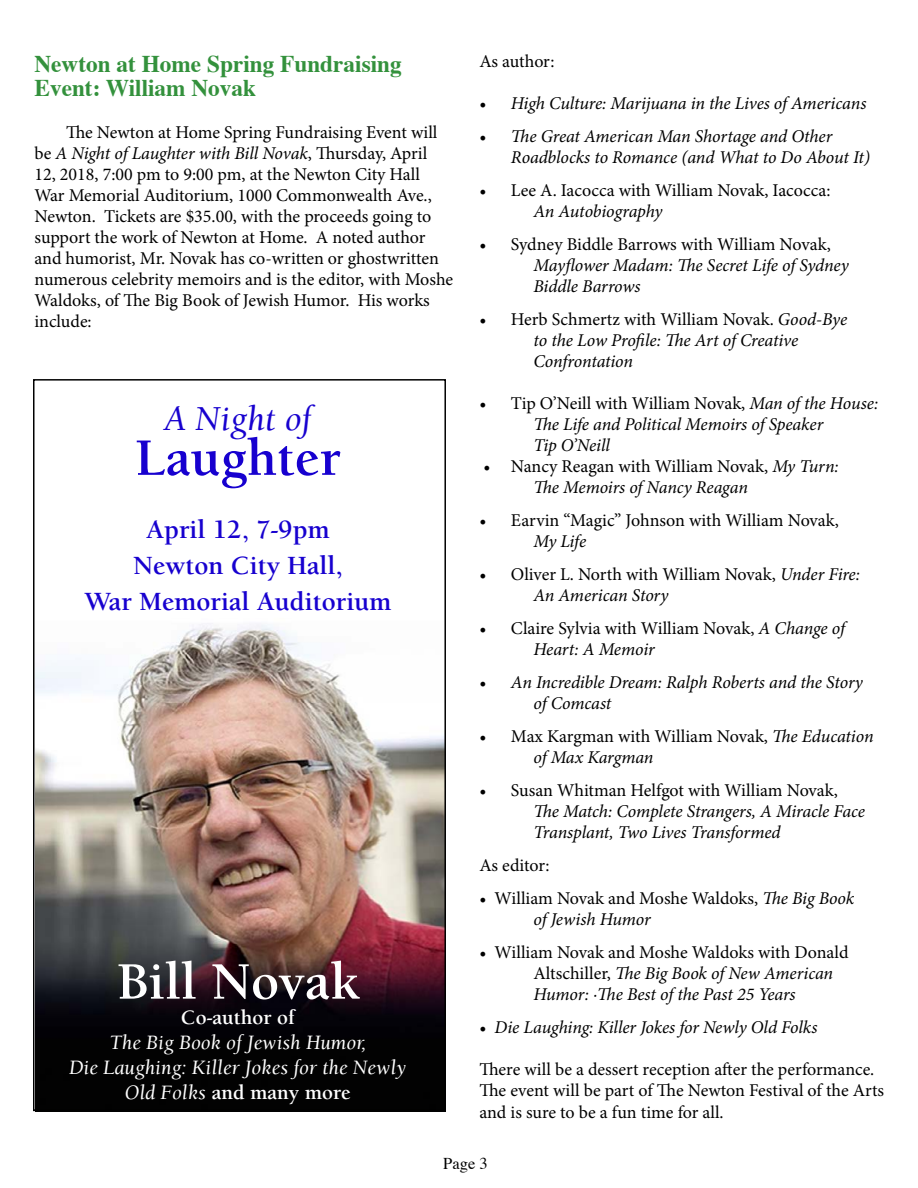
<style>
.page{position:relative;width:918px;height:1188px;background:#fff}
.page>*{position:absolute;margin:0;border:0;box-sizing:border-box;transform-origin:0 0}
.t1{font:700 54px "Berkeley";color:#fff}
.t2{font:700 54px "Berkeley";color:#1700cf}
.t3{font:italic 36px "Berkeley";color:#1700cf}
.t4{font:700 27px/36px "Berkeley";color:#1700cf;text-align:center}
.t5{font:700 24px/24px "Times";color:#33913c}
.t6{font:italic 21px/25.2px "Berkeley";color:#fff;text-align:center}
.t7{font:700 21px "Berkeley";color:#fff}
.t8{font:18px/21px "Minion Pro";letter-spacing:-.005em;color:#000}
.t9{font:italic 18px/21px "Minion Pro";letter-spacing:-.01em;color:#000}
.t10{font:16.5px "Times";color:#000}
.s1{font-style:italic}
.s2{font-weight:700;font-style:normal}
.s3{font-style:normal}
</style>
<div class="page">
<img style="left:36px;top:623px;width:407px;height:485px">
<div style="left:33px;top:379px;width:413px;height:732px;border:2px solid #000"></div>
<h3 class="t5" style="left:34px;top:49px;width:369px">Newton at Home Spring Fundraising<br>Event: William Novak</h3>
<p class="t8" style="left:34px;top:122px;width:420px;text-indent:32px">The Newton at Home Spring Fundraising Event will be <span class="s1">A Night of Laughter with Bill Novak</span>, Thursday, April 12, 2018, 7:00 pm to 9:00 pm, at the Newton City Hall War Memorial Auditorium, 1000 Commonwealth Ave., Newton. Tickets are $35.00, with the proceeds going to support the work of Newton at Home. A noted author and humorist, Mr. Novak has co-written or ghostwritten numerous celebrity memoirs and is the editor, with Moshe Waldoks, of The Big Book of Jewish Humor. His works include:</p>
<h2 class="t3" style="left:164px;top:400px;width:149px">A Night of</h2>
<h1 class="t2" style="left:135px;top:429px;width:208px">Laughter</h1>
<h3 class="t4" style="left:84px;top:512px;width:309px">April 12, 7-9pm<br>Newton City Hall,<br>War Memorial Auditorium</h3>
<h1 class="t1" style="left:117px;top:953px;width:244px">Bill Novak</h1>
<p class="t7" style="left:181px;top:1006px;width:115px">Co-author of</p>
<p class="t6" style="left:69px;top:1030px;width:339px">The Big Book of Jewish Humor,<br>Die Laughing: Killer Jokes for the Newly<br>Old Folks <span class="s2">and many more</span></p>
<p class="t8" style="left:479px;top:51px;width:77px">As author:</p>
<p class="t9" style="left:479px;top:93px;width:388px"><span class="s3">•</span> High Culture: Marijuana in the Lives of Americans</p>
<p class="t9" style="left:511px;top:126px;width:361px;text-indent:-32px"><span class="s3">•</span> The Great American Man Shortage and Other<br>Roadblocks to Romance (and What to Do About It)</p>
<p class="t8" style="left:479px;top:180px;width:353px">• Lee A. Iacocca with William Novak, Iacocca:</p>
<p class="t9" style="left:533px;top:201px;width:131px">An Autobiography</p>
<p class="t8" style="left:479px;top:234px;width:353px">• Sydney Biddle Barrows with William Novak,</p>
<p class="t9" style="left:533px;top:255px;width:317px">Mayflower Madam: The Secret Life of Sydney<br>Biddle Barrows</p>
<p class="t9" style="left:533px;top:309px;width:315px;text-indent:-54px"><span class="s3">• Herb Schmertz with William Novak.</span> Good-Bye to the Low Profile: The Art of Creative<br>Confrontation</p>
<p class="t9" style="left:533px;top:393px;width:346px;text-indent:-54px"><span class="s3">• Tip O’Neill with William Novak,</span> Man of the House:<br>The Life and Political Memoirs of Speaker<br>Tip O’Neill</p>
<p class="t9" style="left:533px;top:456px;width:307px;text-indent:-50px"><span class="s3">• Nancy Reagan with William Novak,</span> My Turn:<br>The Memoirs of Nancy Reagan</p>
<p class="t8" style="left:479px;top:510px;width:361px">• Earvin “Magic” Johnson with William Novak,</p>
<p class="t9" style="left:533px;top:531px;width:54px">My Life</p>
<p class="t8" style="left:533px;top:564px;width:328px;text-indent:-54px">• Oliver L. North with William Novak, <span class="s1">Under Fire:<br>An American Story</span></p>
<p class="t8" style="left:533px;top:618px;width:313px;text-indent:-54px">• Claire Sylvia with William Novak, <span class="s1">A Change of<br>Heart: A Memoir</span></p>
<p class="t9" style="left:533px;top:672px;width:331px;text-indent:-54px"><span class="s3">•</span> An Incredible Dream: Ralph Roberts and the Story of Comcast</p>
<p class="t8" style="left:533px;top:726px;width:342px;text-indent:-54px">• Max Kargman with William Novak, <span class="s1">The Education of Max Kargman</span></p>
<p class="t8" style="left:479px;top:780px;width:360px">• Susan Whitman Helfgot with William Novak,</p>
<p class="t9" style="left:533px;top:801px;width:333px">The Match: Complete Strangers, A Miracle Face<br>Transplant, Two Lives Transformed</p>
<p class="t8" style="left:479px;top:855px;width:72px">As editor:</p>
<p class="t8" style="left:533px;top:888px;width:322px;text-indent:-54px">• William Novak and Moshe Waldoks, <span class="s1">The Big Book of Jewish Humor</span></p>
<p class="t9" style="left:533px;top:942px;width:317px;text-indent:-54px"><span class="s3">• William Novak and Moshe Waldoks with Donald<br>Altschiller,</span> The Big Book of New American<br>Humor: ·The Best of the Past 25 Years</p>
<p class="t9" style="left:479px;top:1017px;width:339px"><span class="s3">•</span> Die Laughing: Killer Jokes for Newly Old Folks</p>
<p class="t8" style="left:479px;top:1059px;width:406px">There will be a dessert reception after the performance.<br>The event will be part of The Newton Festival of the Arts and is sure to be a fun time for all.</p>
<p class="t10" style="left:443px;top:1148px;width:46px">Page 3</p>
</div>
